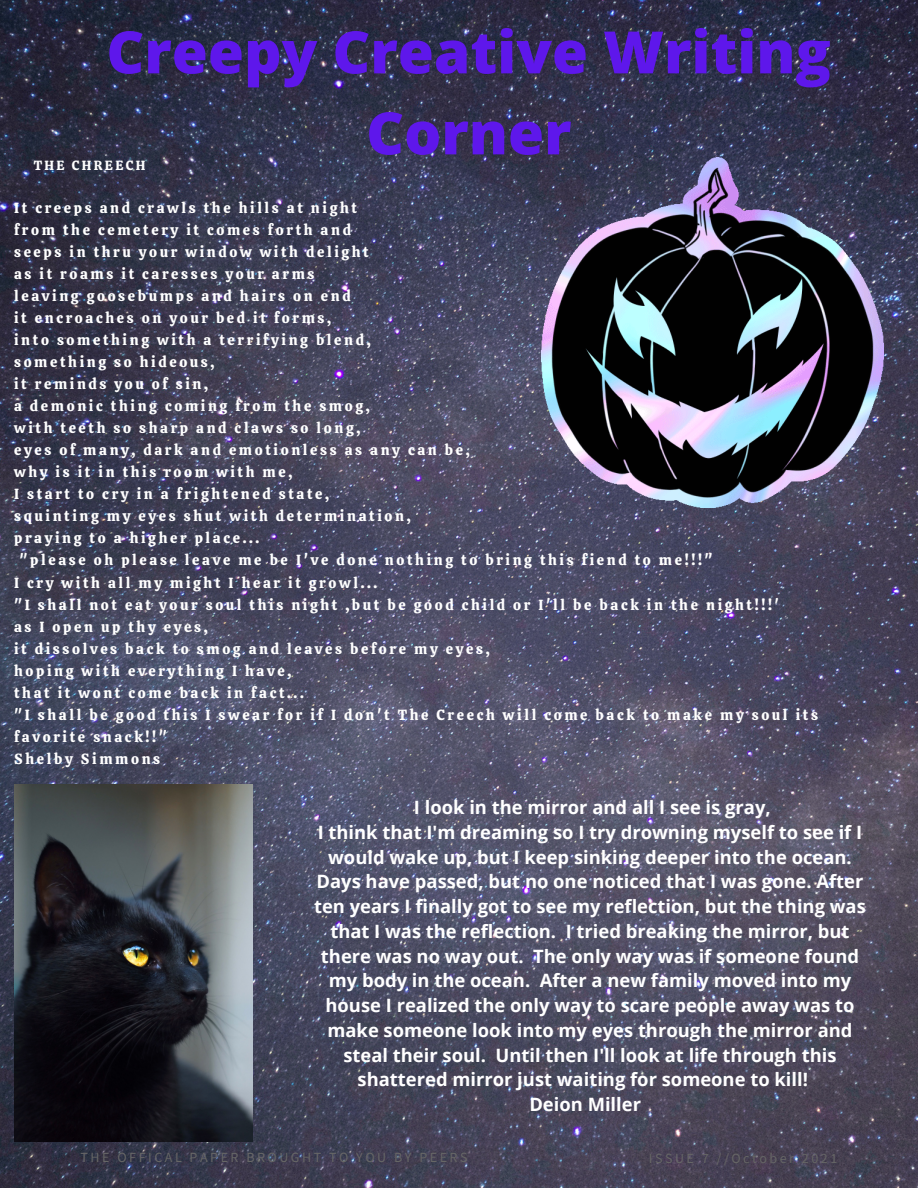
<style>
.page{position:relative;width:918px;height:1188px;background:#fff}
.page>*{position:absolute;margin:0;border:0;box-sizing:border-box;transform-origin:0 0}
.t1{font:800 58.5px/81px "Open Sans";color:#5e17eb;text-align:center}
.t2{font:700 18.45px "Open Sans";color:#fff}
.t3{font:14.55px/22px "Calistoga";letter-spacing:.18em;color:#fff}
.t4{font:13.95px "Source Sans Pro";letter-spacing:.18em;color:#666}
.t5{font:13.2px "Calistoga";letter-spacing:.18em;color:#fff}
</style>
<div class="page">
<img style="left:0;top:0;width:918px;height:1188px">
<img style="left:14px;top:785px;width:239px;height:356px">
<img style="left:541px;top:157px;width:342px;height:350px">
<p class="t1" style="left:106px;top:10px;width:726px">Creepy Creative Writing<br>Corner</p>
<p class="t5" style="left:34px;top:156px;width:113px">THE CHREECH</p>
<p class="t3" style="left:14px;top:196px;width:344px">It creeps and crawls the hills at night</p>
<p class="t3" style="left:14px;top:218px;width:338px">from the cemetery it comes forth and</p>
<p class="t3" style="left:14px;top:241px;width:356px">seeps in thru your window with delight</p>
<p class="t3" style="left:14px;top:263px;width:302px">as it roams it caresses your arms</p>
<p class="t3" style="left:14px;top:285px;width:338px">leaving goosebumps and hairs on end</p>
<p class="t3" style="left:14px;top:307px;width:318px">it encroaches on your bed it forms,</p>
<p class="t3" style="left:14px;top:329px;width:358px">into something with a terrifying blend,</p>
<p class="t3" style="left:14px;top:351px;width:202px">something so hideous,</p>
<p class="t3" style="left:14px;top:373px;width:195px">it reminds you of sin,</p>
<p class="t3" style="left:14px;top:395px;width:357px">a demonic thing coming from the smog,</p>
<p class="t3" style="left:14px;top:417px;width:348px">with teeth so sharp and claws so long,</p>
<p class="t3" style="left:14px;top:439px;width:457px">eyes of many, dark and emotionless as any can be,</p>
<p class="t3" style="left:14px;top:461px;width:280px">why is it in this room with me,</p>
<p class="t3" style="left:14px;top:483px;width:316px">I start to cry in a frightened state,</p>
<p class="t3" style="left:14px;top:505px;width:398px">squinting my eyes shut with determination,</p>
<p class="t3" style="left:14px;top:527px;width:247px">praying to a higher place...</p>
<p class="t3" style="left:19px;top:549px;width:695px">"please oh please leave me be I've done nothing to bring this fiend to me!!!"</p>
<p class="t3" style="left:14px;top:571px;width:365px">I cry with all my might I hear it growl...</p>
<p class="t3" style="left:14px;top:593px;width:766px">"I shall not eat your soul this night ,but be good child or I'll be back in the night!!!'</p>
<p class="t3" style="left:14px;top:616px;width:195px">as I open up thy eyes,</p>
<p class="t3" style="left:14px;top:638px;width:477px">it dissolves back to smog and leaves before my eyes,</p>
<p class="t3" style="left:14px;top:660px;width:279px">hoping with everything I have,</p>
<p class="t3" style="left:14px;top:682px;width:291px">that it wont come back in fact...</p>
<p class="t3" style="left:14px;top:704px;width:805px">"I shall be good this I swear for if I don't The Creech will come back to make my soul its favorite snack!!"</p>
<p class="t3" style="left:14px;top:748px;width:148px">Shelby Simmons</p>
<p class="t2" style="left:414px;top:794px;width:358px">I look in the mirror and all I see is gray,</p>
<p class="t2" style="left:318px;top:819px;width:546px">I think that I'm dreaming so I try drowning myself to see if I</p>
<p class="t2" style="left:328px;top:844px;width:525px">would wake up, but I keep sinking deeper into the ocean.</p>
<p class="t2" style="left:317px;top:869px;width:548px">Days have passed, but no one noticed that I was gone. After</p>
<p class="t2" style="left:314px;top:893px;width:553px">ten years I finally got to see my reflection, but the thing was</p>
<p class="t2" style="left:330px;top:918px;width:521px">that I was the reflection. I tried breaking the mirror, but</p>
<p class="t2" style="left:321px;top:943px;width:540px">there was no way out. The only way was if someone found</p>
<p class="t2" style="left:329px;top:968px;width:524px">my body in the ocean. After a new family moved into my</p>
<p class="t2" style="left:326px;top:992px;width:530px">house I realized the only way to scare people away was to</p>
<p class="t2" style="left:327px;top:1017px;width:527px">make someone look into my eyes through the mirror and</p>
<p class="t2" style="left:343px;top:1042px;width:495px">steal their soul. Until then I'll look at life through this</p>
<p class="t2" style="left:358px;top:1067px;width:452px">shattered mirror just waiting for someone to kill!</p>
<p class="t2" style="left:529px;top:1091px;width:113px">Deion Miller</p>
<p class="t4" style="left:81px;top:1149px;width:388px">THE OFFICAL PAPER BROUGHT TO YOU BY PEERS</p>
<p class="t4" style="left:649px;top:1149px;width:190px">ISSUE 7 //October 2021</p>
</div>
